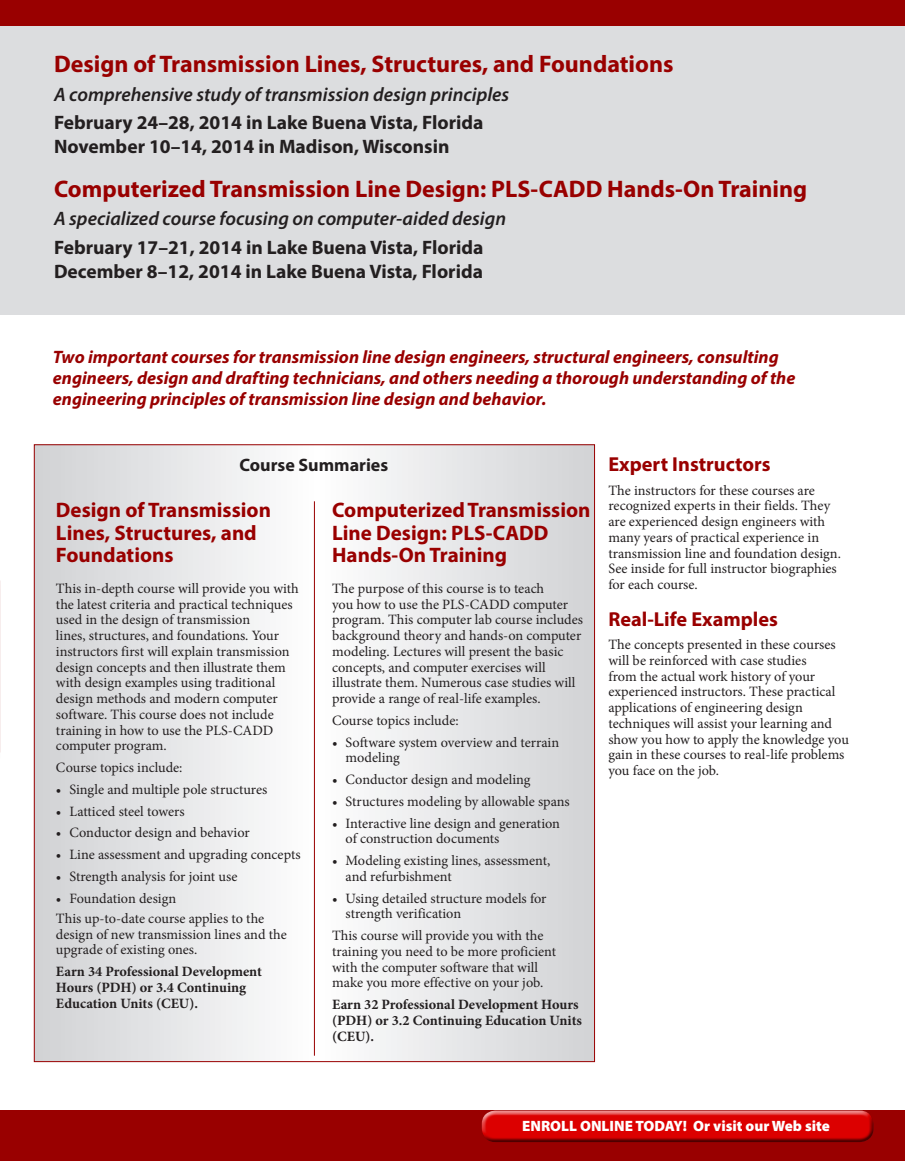
<style>
.page{position:relative;width:905px;height:1161px;background:#fff}
.page>*{position:absolute;margin:0;border:0;box-sizing:border-box;transform-origin:0 0}
._2a_inside_heads{font:700 24px "Myriad Pro";color:#900}
._2d_pg_one_course_ti{font:700 21px/22.5px "Myriad Pro";color:#900}
._2c_subheads{font:700 20.25px "Myriad Pro";color:#900}
._2b_inside_date{font:700 19.5px "Myriad Pro";color:#231f20}
._2b_inside_date-2{font:italic 600 19.5px "Myriad Pro";color:#231f20}
._2c_subheads-2{font:italic 700 18px/21px "Myriad Pro";color:#900}
._2c_subheads-3{font:700 18px "Myriad Pro";color:#231f20}
.t1{font:900 16.5px "Myriad Pro";color:#fff;scale:.95 1}
.t2{font:900 15px "Myriad Pro";color:#fff}
._3_body{font:14.25px/15.8px "Minion Pro";color:#231f20}
._3a_body_bullets{font:14.25px/15.8px "Minion Pro";color:#231f20}
._3_body-2{font:700 14.25px/15.8px "Minion Pro";letter-spacing:-.005em;color:#231f20}
</style>
<div class="page">
<svg style="left:36px;top:446px;width:557px;height:614px"></svg>
<hr style="left:0;top:580px;width:1px;height:185px;background:#231f20;opacity:.75">
<div style="left:0;top:1111px;width:904px;height:50px;background:#900"></div>
<div style="left:0;top:21px;width:904px;height:294px;background:#dcdddf"></div>
<div style="left:0;top:0;width:904px;height:26px;background:#900"></div>
<hr style="left:314px;top:501px;width:1px;height:555px;background:#900">
<div style="left:476px;top:1106px;width:399px;height:32px;background:#fff;opacity:.75"></div>
<div style="left:480px;top:1114px;width:398px;height:33px;background:#231f20;opacity:.75"></div>
<p class="_2a_inside_heads" style="left:54px;top:48px;width:621px">Design of Transmission Lines, Structures, and Foundations</p>
<p class="_2b_inside_date-2" style="left:54px;top:82px;width:457px">A comprehensive study of transmission design principles</p>
<p class="_2b_inside_date" style="left:54px;top:110px;width:431px">February 24–28, 2014 in Lake Buena Vista, Florida</p>
<p class="_2b_inside_date" style="left:54px;top:134px;width:397px">November 10–14, 2014 in Madison, Wisconsin</p>
<p class="_2a_inside_heads" style="left:54px;top:173px;width:754px">Computerized Transmission Line Design: PLS-CADD Hands-On Training</p>
<p class="_2b_inside_date-2" style="left:54px;top:206px;width:453px">A specialized course focusing on computer-aided design</p>
<p class="_2b_inside_date" style="left:54px;top:234px;width:431px">February 17–21, 2014 in Lake Buena Vista, Florida</p>
<p class="_2b_inside_date" style="left:54px;top:258px;width:430px">December 8–12, 2014 in Lake Buena Vista, Florida</p>
<p class="_2c_subheads-2" style="left:53px;top:346px;width:744px">Two important courses for transmission line design engineers, structural engineers, consulting engineers, design and drafting technicians, and others needing a thorough understanding of the engineering principles of transmission line design and behavior.</p>
<p class="_2c_subheads-3" style="left:239px;top:453px;width:150px">Course Summaries</p>
<p class="_2d_pg_one_course_ti" style="left:56px;top:498px;width:216px">Design of Transmission<br>Lines, Structures, and<br>Foundations</p>
<p class="_3_body" style="left:56px;top:580px;width:244px">This in-depth course will provide you with the latest criteria and practical techniques used in the design of transmission<br>lines, structures, and foundations. Your instructors first will explain transmission design concepts and then illustrate them with design examples using traditional design methods and modern computer software. This course does not include training in how to use the PLS-CADD computer program.</p>
<p class="_3_body" style="left:56px;top:760px;width:128px">Course topics include:</p>
<p class="_3a_body_bullets" style="left:56px;top:781px;width:213px">• Single and multiple pole structures</p>
<p class="_3a_body_bullets" style="left:56px;top:803px;width:130px">• Latticed steel towers</p>
<p class="_3a_body_bullets" style="left:56px;top:825px;width:195px">• Conductor design and behavior</p>
<p class="_3a_body_bullets" style="left:56px;top:847px;width:246px">• Line assessment and upgrading concepts</p>
<p class="_3a_body_bullets" style="left:56px;top:868px;width:183px">• Strength analysis for joint use</p>
<p class="_3a_body_bullets" style="left:56px;top:890px;width:122px">• Foundation design</p>
<p class="_3_body" style="left:56px;top:910px;width:232px">This up-to-date course applies to the design of new transmission lines and the upgrade of existing ones.</p>
<p class="_3_body-2" style="left:56px;top:963px;width:207px">Earn 34 Professional Development<br>Hours (PDH) or 3.4 Continuing<br>Education Units (CEU).</p>
<p class="_2d_pg_one_course_ti" style="left:332px;top:498px;width:260px">Computerized Transmission<br>Line Design: PLS-CADD<br>Hands-On Training</p>
<p class="_3_body" style="left:332px;top:580px;width:252px">The purpose of this course is to teach<br>you how to use the PLS-CADD computer program. This computer lab course includes background theory and hands-on computer modeling. Lectures will present the basic concepts, and computer exercises will illustrate them. Numerous case studies will provide a range of real-life examples.</p>
<p class="_3_body" style="left:332px;top:712px;width:128px">Course topics include:</p>
<p class="_3a_body_bullets" style="left:345px;top:734px;width:215px;text-indent:-14px">• Software system overview and terrain modeling</p>
<p class="_3a_body_bullets" style="left:332px;top:772px;width:200px">• Conductor design and modeling</p>
<p class="_3a_body_bullets" style="left:332px;top:793px;width:239px">• Structures modeling by allowable spans</p>
<p class="_3a_body_bullets" style="left:345px;top:815px;width:216px;text-indent:-14px">• Interactive line design and generation of construction documents</p>
<p class="_3a_body_bullets" style="left:345px;top:853px;width:206px;text-indent:-14px">• Modeling existing lines, assessment, and refurbishment</p>
<p class="_3a_body_bullets" style="left:345px;top:890px;width:202px;text-indent:-14px">• Using detailed structure models for strength verification</p>
<p class="_3_body" style="left:332px;top:928px;width:225px">This course will provide you with the training you need to be more proficient with the computer software that will make you more effective on your job.</p>
<p class="_3_body-2" style="left:332px;top:996px;width:251px">Earn 32 Professional Development Hours (PDH) or 3.2 Continuing Education Units (CEU).</p>
<p class="_2c_subheads" style="left:608px;top:451px;width:164px">Expert Instructors</p>
<p class="_3_body" style="left:608px;top:482px;width:234px">The instructors for these courses are recognized experts in their fields. They are experienced design engineers with many years of practical experience in transmission line and foundation design.<br>See inside for full instructor biographies for each course.</p>
<p class="_2c_subheads" style="left:608px;top:606px;width:171px">Real-Life Examples</p>
<p class="_3_body" style="left:608px;top:637px;width:242px">The concepts presented in these courses will be reinforced with case studies<br>from the actual work history of your experienced instructors. These practical applications of engineering design techniques will assist your learning and show you how to apply the knowledge you gain in these courses to real-life problems you face on the job.</p>
<p class="t1" style="left:575px;top:1112px;width:294px">Enroll online today! epd.engr.wisc.edu</p>
<p class="t2" style="left:522px;top:1116px;width:309px">ENROLL ONLINE TODAY! Or visit our Web site</p>
</div>
